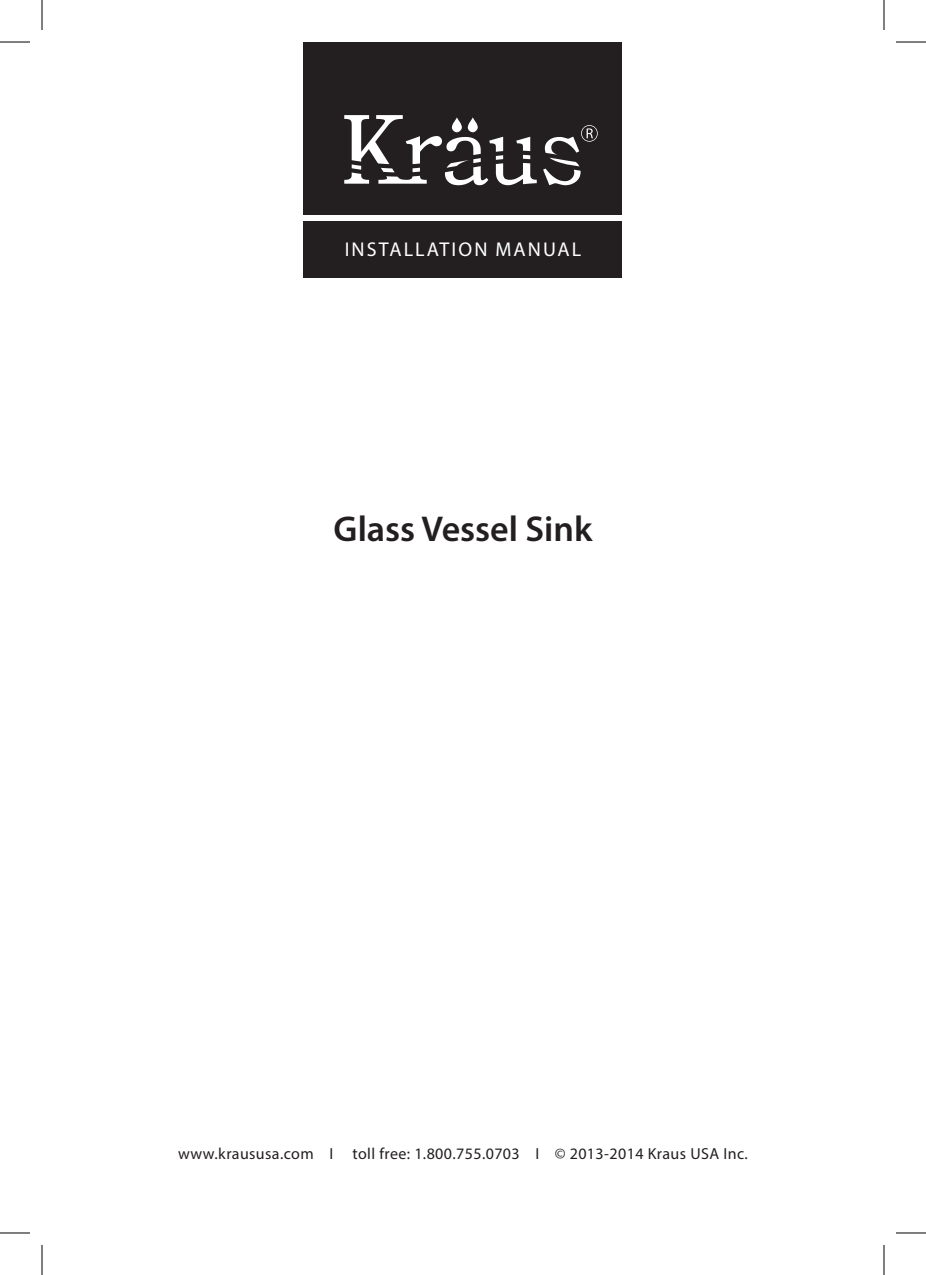
<style>
.page{position:relative;width:926px;height:1275px;background:#fff}
.page>*{position:absolute;margin:0;border:0;box-sizing:border-box;transform-origin:0 0}
.t1{font:600 36px "Myriad Pro";color:#231f20}
.t2{font:20px "Myriad Pro";letter-spacing:.105em;color:#fff}
.t3{font:16px "Myriad Pro";letter-spacing:.025em;color:#231f20}
</style>
<div class="page">
<div style="left:304px;top:221px;width:318px;height:56px;background:#231f20"></div>
<div style="left:304px;top:42px;width:318px;height:172px;background:#231f20"></div>
<svg style="left:344px;top:115px;width:254px;height:70px"></svg>
<hr style="left:0;top:42px;width:30px;height:1px;background:#000">
<hr style="left:896px;top:42px;width:30px;height:1px;background:#000">
<hr style="left:0;top:1232px;width:30px;height:1px;background:#000">
<hr style="left:896px;top:1232px;width:30px;height:1px;background:#000">
<hr style="left:42px;top:0;width:1px;height:30px;background:#000">
<hr style="left:42px;top:1245px;width:1px;height:30px;background:#000">
<hr style="left:884px;top:0;width:1px;height:30px;background:#000">
<hr style="left:884px;top:1245px;width:1px;height:30px;background:#000">
<p class="t2" style="left:345px;top:237px;width:238px">INSTALLATION MANUAL</p>
<h1 class="t1" style="left:334px;top:505px;width:260px">Glass Vessel Sink</h1>
<p class="t3" style="left:178px;top:1144px;width:571px">www.kraususa.com I toll free: 1.800.755.0703 I © 2013-2014 Kraus USA Inc.</p>
</div>
